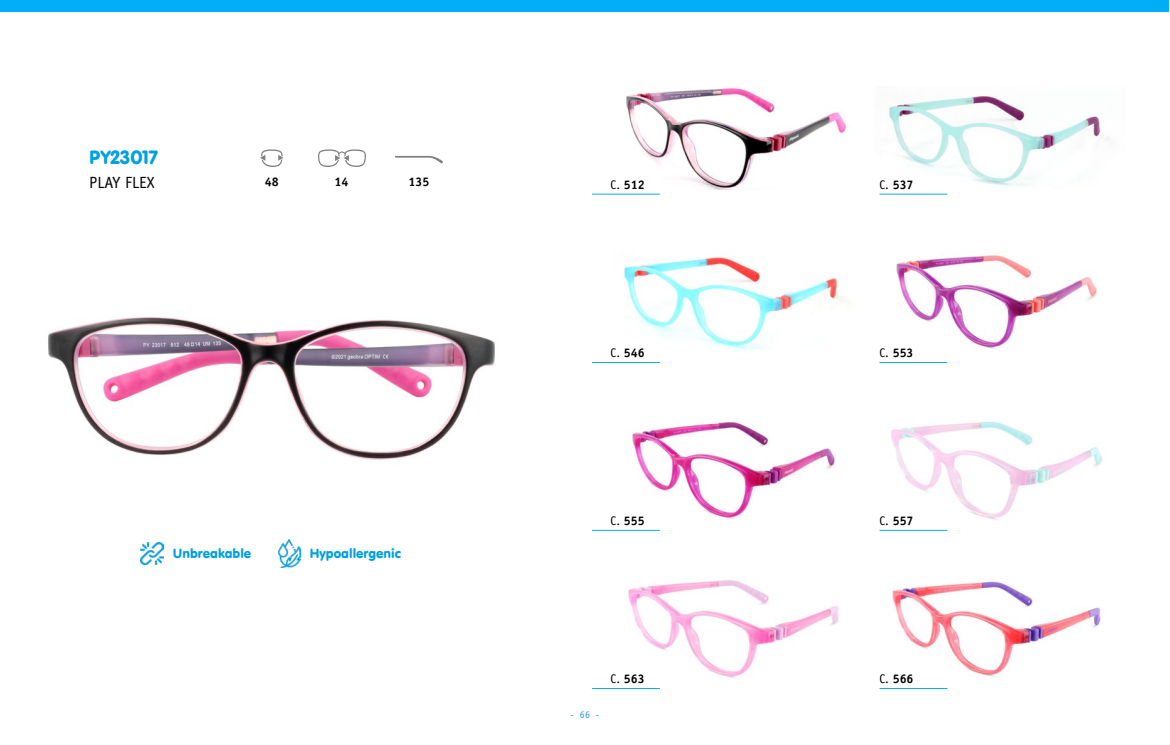
<style>
.page{position:relative;width:1170px;height:745px;background:#fff}
.page>*{position:absolute;margin:0;border:0;box-sizing:border-box;transform-origin:0 0}
.t1{font:18.75px "VAG Rounded BT";color:#009fe3}
.t2{font:16.25px "Officina Sans";color:#020203}
.t3{font:13px "VAG Rounded BT";color:#009fe3}
.t4{font:700 12.5px "Officina Sans";color:#000}
.t5{font:700 12.5px "Officina Sans";color:#020203}
.t6{font:10px "Officina Sans";color:#1d9dd8}
.s1{font-weight:400}
</style>
<div class="page">
<img style="left:624px;top:257px;width:221px;height:94px">
<img style="left:889px;top:96px;width:219px;height:90px">
<img style="left:48px;top:317px;width:447px;height:143px">
<svg style="left:260px;top:149px;width:23px;height:18px"></svg>
<svg style="left:318px;top:149px;width:48px;height:18px"></svg>
<svg style="left:395px;top:156px;width:48px;height:8px"></svg>
<div style="left:1px;top:0;width:1168px;height:11px;background:#00aef7"></div>
<img style="left:626px;top:87px;width:220px;height:103px">
<img style="left:632px;top:422px;width:203px;height:97px">
<img style="left:628px;top:580px;width:211px;height:98px">
<img style="left:896px;top:255px;width:201px;height:94px">
<img style="left:891px;top:421px;width:212px;height:99px">
<img style="left:892px;top:581px;width:209px;height:96px">
<hr style="left:592px;top:194px;width:67px;height:1px;background:#00aef7">
<hr style="left:592px;top:362px;width:67px;height:1px;background:#00aef7">
<hr style="left:592px;top:529px;width:67px;height:1px;background:#00aef7">
<hr style="left:592px;top:687px;width:67px;height:1px;background:#00aef7">
<hr style="left:879px;top:194px;width:68px;height:1px;background:#00aef7">
<hr style="left:879px;top:362px;width:68px;height:1px;background:#00aef7">
<hr style="left:879px;top:529px;width:68px;height:1px;background:#00aef7">
<hr style="left:879px;top:687px;width:68px;height:1px;background:#00aef7">
<img style="left:141px;top:542px;width:23px;height:22px">
<img style="left:278px;top:539px;width:23px;height:28px">
<h1 class="t1" style="left:89px;top:145px;width:70px">PY23017</h1>
<h2 class="t2" style="left:89px;top:173px;width:67px">PLAY FLEX</h2>
<p class="t5" style="left:265px;top:173px;width:15px">48</p>
<p class="t5" style="left:334px;top:173px;width:15px">14</p>
<p class="t5" style="left:408px;top:173px;width:22px">135</p>
<p class="t4" style="left:610px;top:176px;width:36px"><span class="s1">C.</span> 512</p>
<p class="t4" style="left:610px;top:345px;width:36px"><span class="s1">C.</span> 546</p>
<p class="t3" style="left:173px;top:545px;width:80px">Unbreakable</p>
<p class="t3" style="left:310px;top:545px;width:92px">Hypoallergenic</p>
<p class="t4" style="left:610px;top:512px;width:36px"><span class="s1">C.</span> 555</p>
<p class="t6" style="left:570px;top:708px;width:30px">- 66 -</p>
<p class="t4" style="left:610px;top:670px;width:36px"><span class="s1">C.</span> 563</p>
<p class="t4" style="left:879px;top:176px;width:36px"><span class="s1">C.</span> 537</p>
<p class="t4" style="left:879px;top:345px;width:36px"><span class="s1">C.</span> 553</p>
<p class="t4" style="left:879px;top:512px;width:36px"><span class="s1">C.</span> 557</p>
<p class="t4" style="left:879px;top:670px;width:36px"><span class="s1">C.</span> 566</p>
</div>
